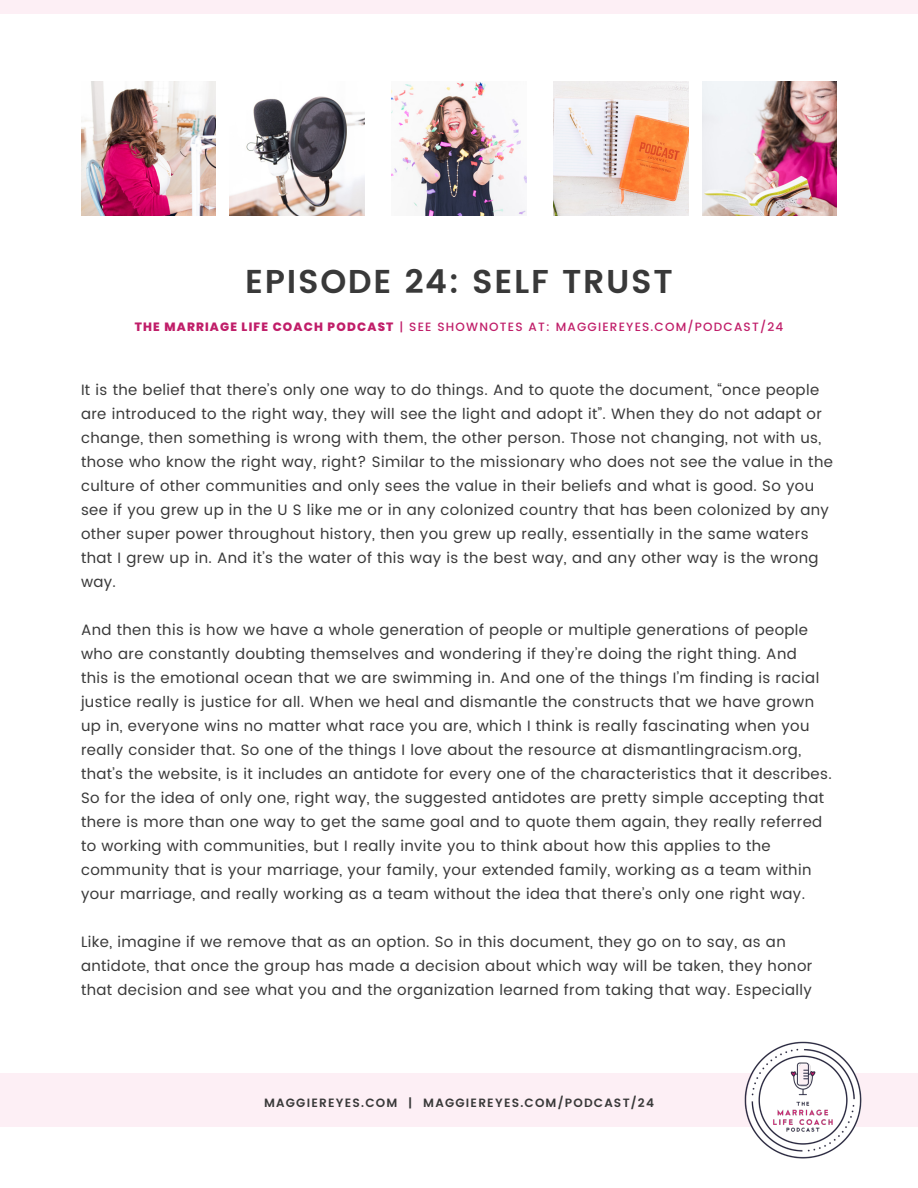
<style>
.page{position:relative;width:918px;height:1188px;background:#fff}
.page>*{position:absolute;margin:0;border:0;box-sizing:border-box;transform-origin:0 0}
.t1{font:600 33px "Poppins";letter-spacing:.05em;color:#393939}
.t2{font:15px/24px "Poppins";letter-spacing:.025em;color:#393939}
.t3{font:500 12px "Poppins";letter-spacing:.1em;color:#c01e69}
.t4{font:600 12px "Poppins";letter-spacing:.1em;color:#393939}
.s1{font-weight:800}
</style>
<div class="page">
<div style="left:0;top:1073px;width:918px;height:54px;background:#fdeff5"></div>
<div style="left:0;top:0;width:918px;height:14px;background:#fdeff5"></div>
<img style="left:81px;top:81px;width:135px;height:135px">
<img style="left:392px;top:82px;width:134px;height:134px">
<img style="left:702px;top:81px;width:135px;height:135px">
<img style="left:230px;top:96px;width:134px;height:120px">
<img style="left:554px;top:81px;width:134px;height:135px">
<img style="left:744px;top:1041px;width:118px;height:118px">
<h1 class="t1" style="left:245px;top:257px;width:429px">EPISODE 24: SELF TRUST</h1>
<p class="t3" style="left:135px;top:318px;width:650px"><span class="s1">THE MARRIAGE LIFE COACH PODCAST</span> | SEE SHOWNOTES AT: MAGGIEREYES.COM/PODCAST/24</p>
<p class="t2" style="left:81px;top:378px;width:753px">It is the belief that there’s only one way to do things. And to quote the document, “once people are introduced to the right way, they will see the light and adopt it”. When they do not adapt or change, then something is wrong with them, the other person. Those not changing, not with us, those who know the right way, right? Similar to the missionary who does not see the value in the culture of other communities and only sees the value in their beliefs and what is good. So you see if you grew up in the U S like me or in any colonized country that has been colonized by any other super power throughout history, then you grew up really, essentially in the same waters that I grew up in. And it’s the water of this way is the best way, and any other way is the wrong way.</p>
<p class="t2" style="left:81px;top:618px;width:752px">And then this is how we have a whole generation of people or multiple generations of people who are constantly doubting themselves and wondering if they’re doing the right thing. And<br>this is the emotional ocean that we are swimming in. And one of the things I’m finding is racial justice really is justice for all. When we heal and dismantle the constructs that we have grown up in, everyone wins no matter what race you are, which I think is really fascinating when you really consider that. So one of the things I love about the resource at dismantlingracism.org, that’s the website, is it includes an antidote for every one of the characteristics that it describes.<br>So for the idea of only one, right way, the suggested antidotes are pretty simple accepting that there is more than one way to get the same goal and to quote them again, they really referred to working with communities, but I really invite you to think about how this applies to the community that is your marriage, your family, your extended family, working as a team within your marriage, and really working as a team without the idea that there’s only one right way.</p>
<p class="t2" style="left:81px;top:930px;width:733px">Like, imagine if we remove that as an option. So in this document, they go on to say, as an antidote, that once the group has made a decision about which way will be taken, they honor that decision and see what you and the organization learned from taking that way. Especially</p>
<p class="t4" style="left:264px;top:1094px;width:391px">MAGGIEREYES.COM | MAGGIEREYES.COM/PODCAST/24</p>
</div>
